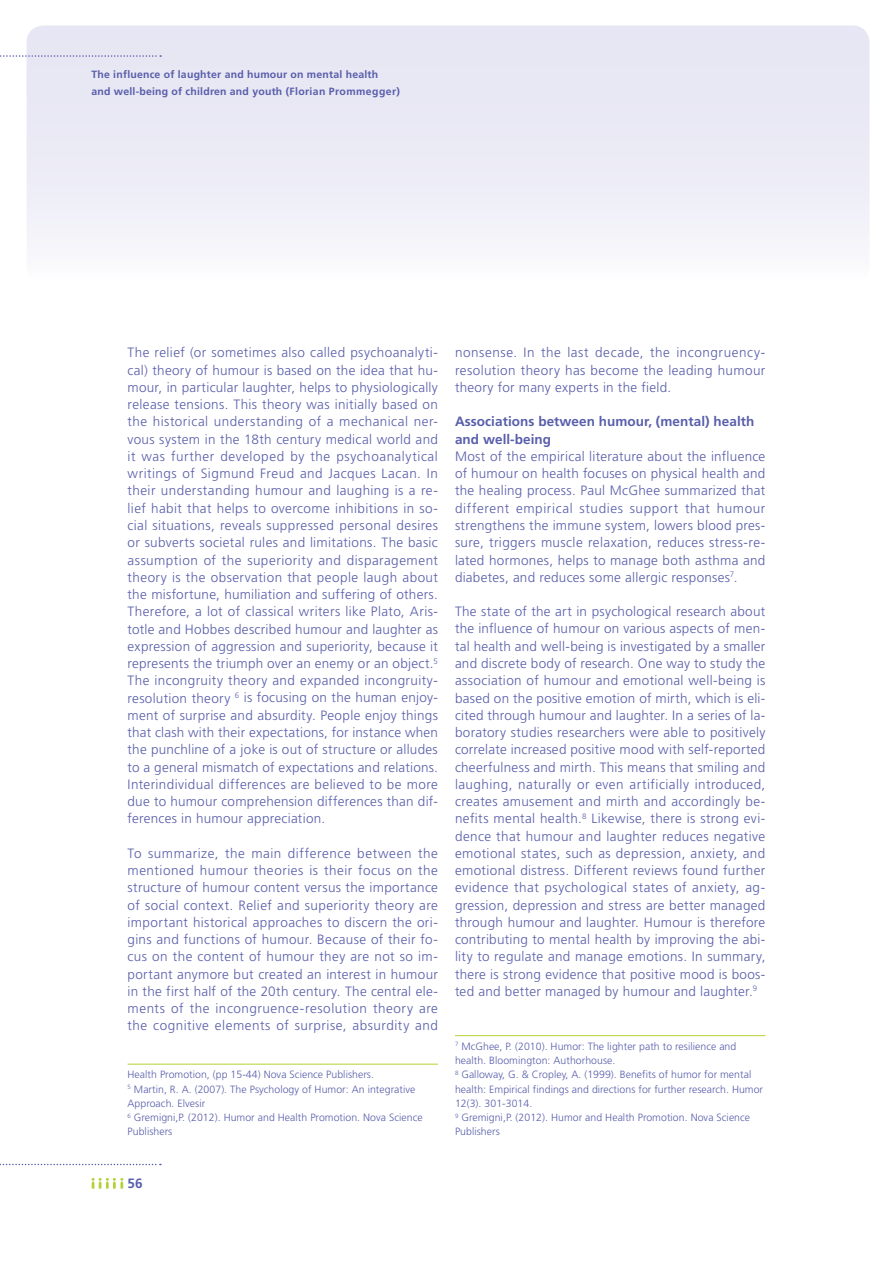
<style>
.page{position:relative;width:893px;height:1263px;background:#fff}
.page>*{position:absolute;margin:0;border:0;box-sizing:border-box;transform-origin:0 0}
.t1{font:300 13.5px/17.2px "Frutiger";letter-spacing:.02em;color:#585eaa;text-align:justify}
.t2{font:700 13.5px/17.2px "Frutiger";letter-spacing:.005em;color:#585eaa}
.t3{font:300 10.5px/14.2px "Frutiger";letter-spacing:.005em;color:#585eaa}
.t4{font:700 10.5px/17.2px "Frutiger";letter-spacing:.02em;color:#585eaa}
</style>
<div class="page">
<div style="left:27px;top:26px;width:842px;height:257px;background:linear-gradient(to bottom,#e3e2f2,#f8f8fc);border-radius:17px"></div>
<svg style="left:0;top:1164px;width:161px;height:1px"></svg>
<svg style="left:92px;top:1178px;width:31px;height:10px"></svg>
<svg style="left:0;top:55px;width:161px;height:2px"></svg>
<hr style="left:128px;top:1064px;width:310px;height:1px;background:#b3d235">
<hr style="left:455px;top:1035px;width:310px;height:1px;background:#b3d235">
<p class="t4" style="left:91px;top:65px;width:310px">The influence of laughter and humour on mental health and well-being of children and youth (Florian Prommegger)</p>
<p class="t1" style="left:128px;top:344px;width:312px">The relief (or sometimes also called psychoanalyti&shy;cal) theory of humour is based on the idea that hu&shy;mour, in particular laughter, helps to physiologically release tensions. This theory was initially based on the historical understanding of a mechanical ner&shy;vous system in the 18th century medical world and it was further developed by the psychoanalytical writings of Sigmund Freud and Jacques Lacan. In their understanding humour and laughing is a re&shy;lief habit that helps to overcome inhibitions in so&shy;cial situations, reveals suppressed personal desires or subverts societal rules and limitations. The basic assumption of the superiority and disparagement theory is the observation that people laugh about the misfortune, humiliation and suffering of others.<br>Therefore, a lot of classical writers like Plato, Aris&shy;totle and Hobbes described humour and laughter as expression of aggression and superiority, because it represents the triumph over an enemy or an object.<sup>5<br></sup>The incongruity theory and expanded incongruity&shy;resolution theory <sup>6</sup> is focusing on the human enjoy&shy;ment of surprise and absurdity. People enjoy things that clash with their expectations, for instance when the punchline of a joke is out of structure or alludes to a general mismatch of expectations and relations.<br>Interindividual differences are believed to be more due to humour comprehension differences than dif&shy;ferences in humour appreciation.</p>
<p class="t1" style="left:128px;top:845px;width:312px">To summarize, the main difference between the mentioned humour theories is their focus on the structure of humour content versus the importance of social context. Relief and superiority theory are important historical approaches to discern the ori&shy;gins and functions of humour. Because of their fo&shy;cus on the content of humour they are not so im&shy;portant anymore but created an interest in humour in the first half of the 20th century. The central ele&shy;ments of the incongruence-resolution theory are the cognitive elements of surprise, absurdity and</p>
<p class="t3" style="left:128px;top:1068px;width:297px">Health Promotion, (pp 15-44) Nova Science Publishers.<br><sup>5</sup> Martin, R. A. (2007). The Psychology of Humor: An integrative Approach. Elvesir<br><sup>6</sup> Gremigni,P. (2012). Humor and Health Promotion. Nova Science Publishers</p>
<p class="t2" style="left:128px;top:1175px;width:17px">56</p>
<p class="t1" style="left:455px;top:344px;width:312px">nonsense. In the last decade, the incongruency&shy;resolution theory has become the leading humour theory for many experts in the field.</p>
<p class="t2" style="left:455px;top:413px;width:301px">Associations between humour, (mental) health and well-being</p>
<p class="t1" style="left:455px;top:448px;width:312px">Most of the empirical literature about the influence of humour on health focuses on physical health and the healing process. Paul McGhee summarized that different empirical studies support that humour strengthens the immune system, lowers blood pres&shy;sure, triggers muscle relaxation, reduces stress-re&shy;lated hormones, helps to manage both asthma and diabetes, and reduces some allergic responses<sup>7</sup>.</p>
<p class="t1" style="left:455px;top:603px;width:312px">The state of the art in psychological research about the influence of humour on various aspects of men&shy;tal health and well-being is investigated by a smaller and discrete body of research. One way to study the association of humour and emotional well-being is based on the positive emotion of mirth, which is eli&shy;cited through humour and laughter. In a series of la&shy;boratory studies researchers were able to positively correlate increased positive mood with self-reported cheerfulness and mirth. This means that smiling and laughing, naturally or even artificially introduced, creates amusement and mirth and accordingly be&shy;nefits mental health.<sup>8</sup> Likewise, there is strong evi&shy;dence that humour and laughter reduces negative emotional states, such as depression, anxiety, and emotional distress. Different reviews found further evidence that psychological states of anxiety, ag&shy;gression, depression and stress are better managed through humour and laughter. Humour is therefore contributing to mental health by improving the abi&shy;lity to regulate and manage emotions. In summary, there is strong evidence that positive mood is boos&shy;ted and better managed by humour and laughter.<sup>9</sup></p>
<p class="t3" style="left:455px;top:1039px;width:310px"><sup>7</sup> McGhee, P. (2010). Humor: The lighter path to resilience and health. Bloomington: Authorhouse.<br><sup>8</sup> Galloway, G. &amp; Cropley, A. (1999). Benefits of humor for mental health: Empirical findings and directions for further research. Humor 12(3). 301-3014.<br><sup>9</sup> Gremigni,P. (2012). Humor and Health Promotion. Nova Science Publishers</p>
</div>
